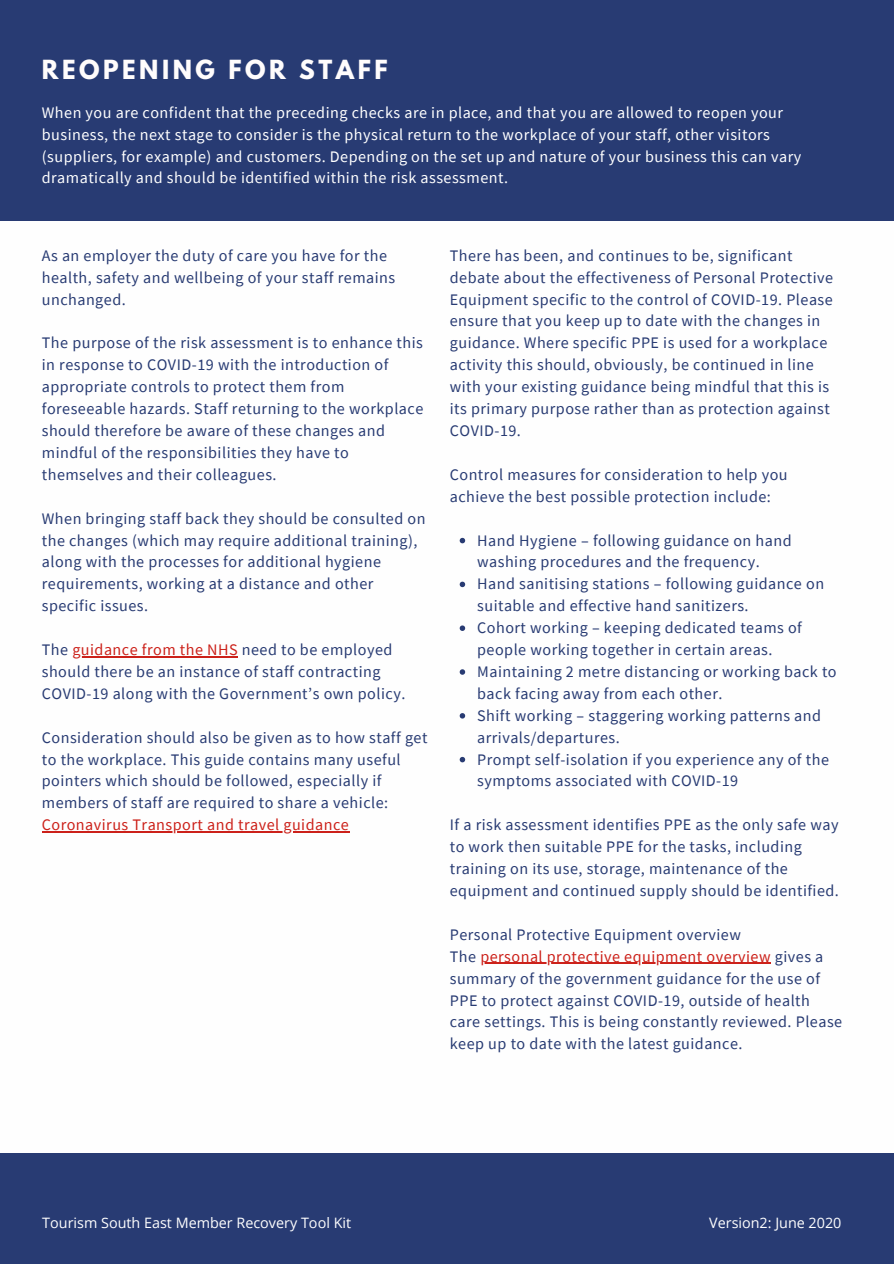
<style>
.page{position:relative;width:894px;height:1264px;background:#fff}
.page>*{position:absolute;margin:0;border:0;box-sizing:border-box;transform-origin:0 0}
.t1{font:700 23.4px "League Spartan";letter-spacing:.15em;color:#fffcfc}
.t2{font:16.05px/21.9px "Source Sans Pro";letter-spacing:.03em;color:#283b73}
.t3{font:16.05px/21.9px "Source Sans Pro";letter-spacing:.03em;color:#fff}
.t4{font:16.05px "Source Sans Pro";letter-spacing:.03em;color:#cc211a}
.t5{font:14.4px "Open Sans";color:#fff}
.s1{color:#cc211a}
</style>
<div class="page">
<div style="left:0;top:0;width:893px;height:1263px;background:#283b73"></div>
<div style="left:0;top:222px;width:893px;height:930px;background:#fefefe"></div>
<hr style="left:72px;top:656px;width:166px;height:1px;background:#cc211a">
<hr style="left:42px;top:831px;width:307px;height:1px;background:#cc211a">
<svg style="left:459px;top:538px;width:6px;height:5px"></svg>
<svg style="left:459px;top:581px;width:6px;height:6px"></svg>
<svg style="left:459px;top:625px;width:6px;height:6px"></svg>
<svg style="left:459px;top:669px;width:6px;height:5px"></svg>
<svg style="left:459px;top:713px;width:6px;height:5px"></svg>
<svg style="left:459px;top:757px;width:6px;height:5px"></svg>
<hr style="left:480px;top:962px;width:290px;height:1px;background:#cc211a">
<h1 class="t1" style="left:42px;top:58px;width:347px">REOPENING FOR STAFF</h1>
<p class="t3" style="left:42px;top:101px;width:760px">When you are confident that the preceding checks are in place, and that you are allowed to reopen your business, the next stage to consider is the physical return to the workplace of your staff, other visitors (suppliers, for example) and customers. Depending on the set up and nature of your business this can vary dramatically and should be identified within the risk assessment.</p>
<p class="t2" style="left:42px;top:244px;width:355px">As an employer the duty of care you have for the health, safety and wellbeing of your staff remains unchanged.</p>
<p class="t2" style="left:42px;top:332px;width:383px">The purpose of the risk assessment is to enhance this in response to COVID-19 with the introduction of appropriate controls to protect them from foreseeable hazards. Staff returning to the workplace should therefore be aware of these changes and mindful of the responsibilities they have to themselves and their colleagues.</p>
<p class="t2" style="left:42px;top:507px;width:385px">When bringing staff back they should be consulted on the changes (which may require additional training), along with the processes for additional hygiene requirements, working at a distance and other specific issues.</p>
<p class="t2" style="left:42px;top:638px;width:365px">The <span class="s1">guidance from the NHS</span> need to be employed should there be an instance of staff contracting<br>COVID-19 along with the Government’s own policy.</p>
<p class="t2" style="left:42px;top:726px;width:387px">Consideration should also be given as to how staff get to the workplace. This guide contains many useful pointers which should be followed, especially if members of staff are required to share a vehicle:</p>
<p class="t4" style="left:42px;top:814px;width:308px">Coronavirus Transport and travel guidance</p>
<p class="t2" style="left:449px;top:244px;width:385px">There has been, and continues to be, significant debate about the effectiveness of Personal Protective Equipment specific to the control of COVID-19. Please ensure that you keep up to date with the changes in guidance. Where specific PPE is used for a workplace activity this should, obviously, be continued in line with your existing guidance being mindful that this is its primary purpose rather than as protection against COVID-19.</p>
<p class="t2" style="left:449px;top:463px;width:339px">Control measures for consideration to help you achieve the best possible protection include:</p>
<p class="t2" style="left:477px;top:529px;width:361px">Hand Hygiene – following guidance on hand washing procedures and the frequency.<br>Hand sanitising stations – following guidance on suitable and effective hand sanitizers.<br>Cohort working – keeping dedicated teams of people working together in certain areas.<br>Maintaining 2 metre distancing or working back to back facing away from each other.<br>Shift working – staggering working patterns and arrivals/departures.<br>Prompt self-isolation if you experience any of the symptoms associated with COVID-19</p>
<p class="t2" style="left:449px;top:813px;width:390px">If a risk assessment identifies PPE as the only safe way to work then suitable PPE for the tasks, including training on its use, storage, maintenance of the equipment and continued supply should be identified.</p>
<p class="t2" style="left:449px;top:923px;width:394px">Personal Protective Equipment overview<br>The <span class="s1">personal protective equipment overview</span> gives a summary of the government guidance for the use of PPE to protect against COVID-19, outside of health care settings. This is being constantly reviewed. Please keep up to date with the latest guidance.</p>
<p class="t5" style="left:42px;top:1212px;width:310px">Tourism South East Member Recovery Tool Kit</p>
<p class="t5" style="left:709px;top:1212px;width:134px">Version2: June 2020</p>
</div>
